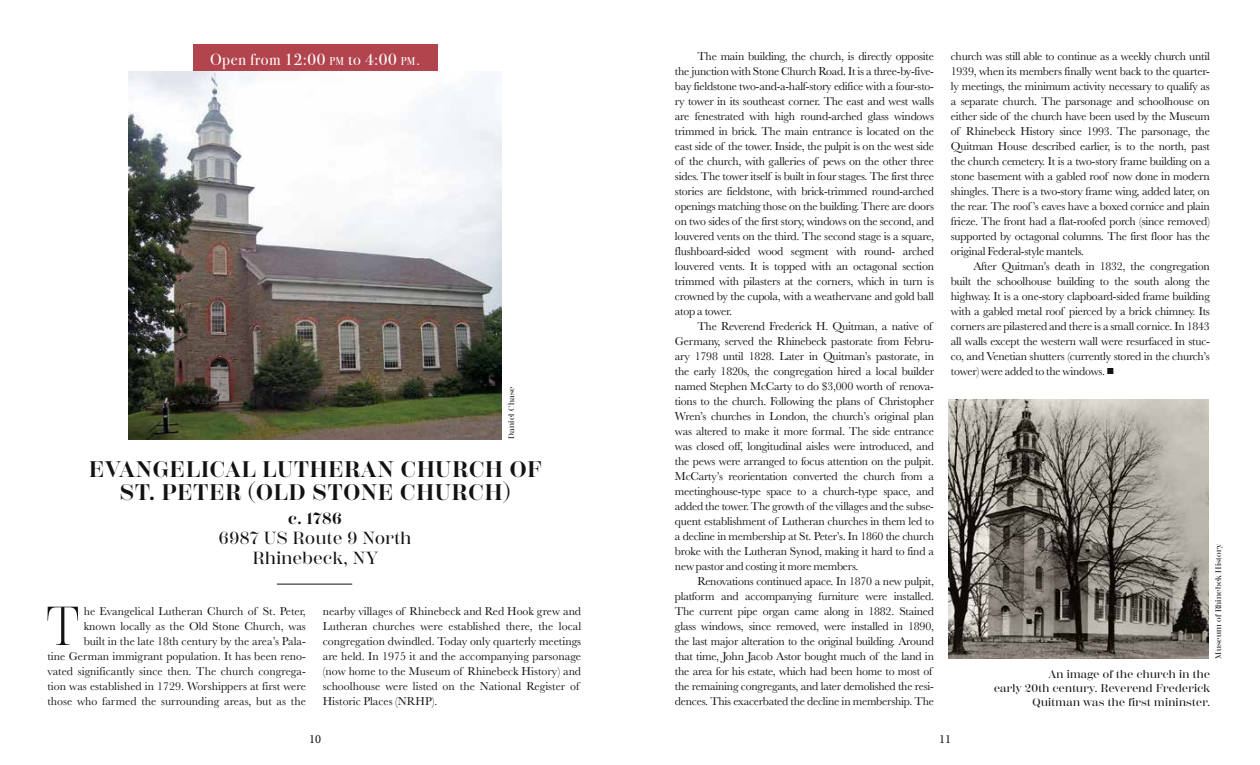
<style>
.page{position:relative;width:1260px;height:765px;background:#fff}
.page>*{position:absolute;margin:0;border:0;box-sizing:border-box;transform-origin:0 0}
.t1{font:300 54.75px "Scotch Display";color:#121212}
.t2{font:700 22.5px/22.5px "Scotch Display";letter-spacing:.04em;color:#121212;text-align:center}
.t3{font:500 17.5px/20px "Scotch Display";letter-spacing:.03em;color:#121212;text-align:center}
.t4{font:16.25px "Bodoni Svty Two ITCTT";letter-spacing:.03em;color:#fff}
.t5{font:700 16.25px "Scotch Display";color:#121212}
.t6{font:12.5px "Minion Pro";color:#121212}
.t7{font:11.88px/15px "Baskerville";letter-spacing:-.02em;color:#121212;text-align:justify}
.t8{font:11.88px/15px "Baskerville";color:#121212;text-align:right}
.t9{font:500 11.25px/13.8px "Scotch Display";letter-spacing:.03em;color:#121212;text-align:right}
.t10{font:500 8.12px "Scotch Display";letter-spacing:.03em;color:#121212}
.s1{font-size:11.38px}
.s2{font-style:inherit}
</style>
<div class="page">
<img style="left:128px;top:71px;width:374px;height:368px">
<hr style="left:277px;top:584px;width:75px;height:1px;background:#121212">
<div style="left:193px;top:44px;width:245px;height:27px;background:#b2444e"></div>
<img style="left:949px;top:400px;width:260px;height:259px">
<h3 class="t4" style="left:210px;top:46px;width:212px">Open from 12:00 <span class="s1">pm</span> to 4:00 <span class="s1">pm</span><span class="s2">.</span></h3>
<p class="t7" style="left:675px;top:49px;width:261px;text-indent:23px">The main building, the church, is directly opposite the junction with Stone Church Road. It is a three-by-five&shy;bay fieldstone two-and-a-half-story edifice with a four-sto&shy;ry tower in its southeast corner. The east and west walls are fenestrated with high round-arched glass windows trimmed in brick. The main entrance is located on the east side of the tower. Inside, the pulpit is on the west side of the church, with galleries of pews on the other three sides. The tower itself is built in four stages. The first three stories are fieldstone, with brick-trimmed round-arched openings matching those on the building. There are doors on two sides of the first story, windows on the second, and louvered vents on the third. The second stage is a square, flushboard-sided wood segment with round- arched louvered vents. It is topped with an octagonal section trimmed with pilasters at the corners, which in turn is crowned by the cupola, with a weathervane and gold ball atop a tower.</p>
<p class="t7" style="left:675px;top:319px;width:261px;text-align:left;text-indent:23px">The Reverend Frederick H. Quitman, a native of Germany, served the Rhinebeck pastorate from Febru&shy;ary 1798 until 1828. Later in Quitman’s pastorate, in the early 1820s, the congregation hired a local builder named Stephen McCarty to do $3,000 worth of renova&shy;tions to the church. Following the plans of Christopher Wren’s churches in London, the church’s original plan was altered to make it more formal. The side entrance was closed off, longitudinal aisles were introduced, and the pews were arranged to focus attention on the pulpit.<br>McCarty’s reorientation converted the church from a meetinghouse-type space to a church-type space, and added the tower. The growth of the villages and the subse&shy;quent establishment of Lutheran churches in them led to a decline in membership at St. Peter’s. In 1860 the church broke with the Lutheran Synod, making it hard to find a new pastor and costing it more members.</p>
<p class="t7" style="left:675px;top:574px;width:261px;text-align:left;text-indent:23px">Renovations continued apace. In 1870 a new pulpit, platform and accompanying furniture were installed.<br>The current pipe organ came along in 1882. Stained glass windows, since removed, were installed in 1890, the last major alteration to the original building. Around that time, John Jacob Astor bought much of the land in the area for his estate, which had been home to most of the remaining congregants, and later demolished the resi&shy;dences. This exacerbated the decline in membership. The</p>
<p class="t10" style="left:507px;top:439px;width:53px;rotate:-90deg">Daniel Chase</p>
<h2 class="t2" style="left:89px;top:458px;width:454px">EVANGELICAL LUTHERAN CHURCH OF<br>ST. PETER (OLD STONE CHURCH)</h2>
<h3 class="t5" style="left:288px;top:509px;width:55px">c. 1786</h3>
<h3 class="t3" style="left:219px;top:528px;width:194px">6987 US Route 9 North<br>Rhinebeck, NY</h3>
<h1 class="t1" style="left:46px;top:595px;width:35px">T</h1>
<p class="t8" style="left:47px;top:604px;width:260px">he Evangelical Lutheran Church of St. Peter,<br>known locally as the Old Stone Church, was<br>built in the late 18th century by the area’s Pala-<br>tine German immigrant population. It has been reno&shy;vated significantly since then. The church congrega&shy;tion was established in 1729. Worshippers at first were those who farmed the surrounding areas, but as the</p>
<p class="t8" style="left:323px;top:604px;width:260px;text-align:left">nearby villages of Rhinebeck and Red Hook grew and Lutheran churches were established there, the local congregation dwindled. Today only quarterly meetings are held. In 1975 it and the accompanying parsonage (now home to the Museum of Rhinebeck History) and schoolhouse were listed on the National Register of Historic Places (NRHP).</p>
<p class="t7" style="left:951px;top:49px;width:261px">church was still able to continue as a weekly church until 1939, when its members finally went back to the quarter&shy;ly meetings, the minimum activity necessary to qualify as a separate church. The parsonage and schoolhouse on either side of the church have been used by the Museum of Rhinebeck History since 1993. The parsonage, the Quitman House described earlier, is to the north, past the church cemetery. It is a two-story frame building on a stone basement with a gabled roof now done in modern shingles. There is a two-story frame wing, added later, on the rear. The roof ’s eaves have a boxed cornice and plain frieze. The front had a flat-roofed porch (since removed) supported by octagonal columns. The first floor has the original Federal-style mantels.</p>
<p class="t7" style="left:951px;top:259px;width:261px;text-indent:23px">After Quitman’s death in 1832, the congregation built the schoolhouse building to the south along the highway. It is a one-story clapboard-sided frame building with a gabled metal roof pierced by a brick chimney. Its corners are pilastered and there is a small cornice. In 1843 all walls except the western wall were resurfaced in stuc&shy;co, and Venetian shutters (currently stored in the church’s tower) were added to the windows. ■</p>
<p class="t10" style="left:1214px;top:659px;width:117px;rotate:-90deg">Museum of Rhinebek History</p>
<p class="t9" style="left:994px;top:667px;width:218px">An image of the church in the<br>early 20th century. Reverend Frederick<br>Quitman was the first mininster.</p>
<p class="t6" style="left:309px;top:731px;width:14px">10</p>
<p class="t6" style="left:939px;top:731px;width:13px">11</p>
</div>
